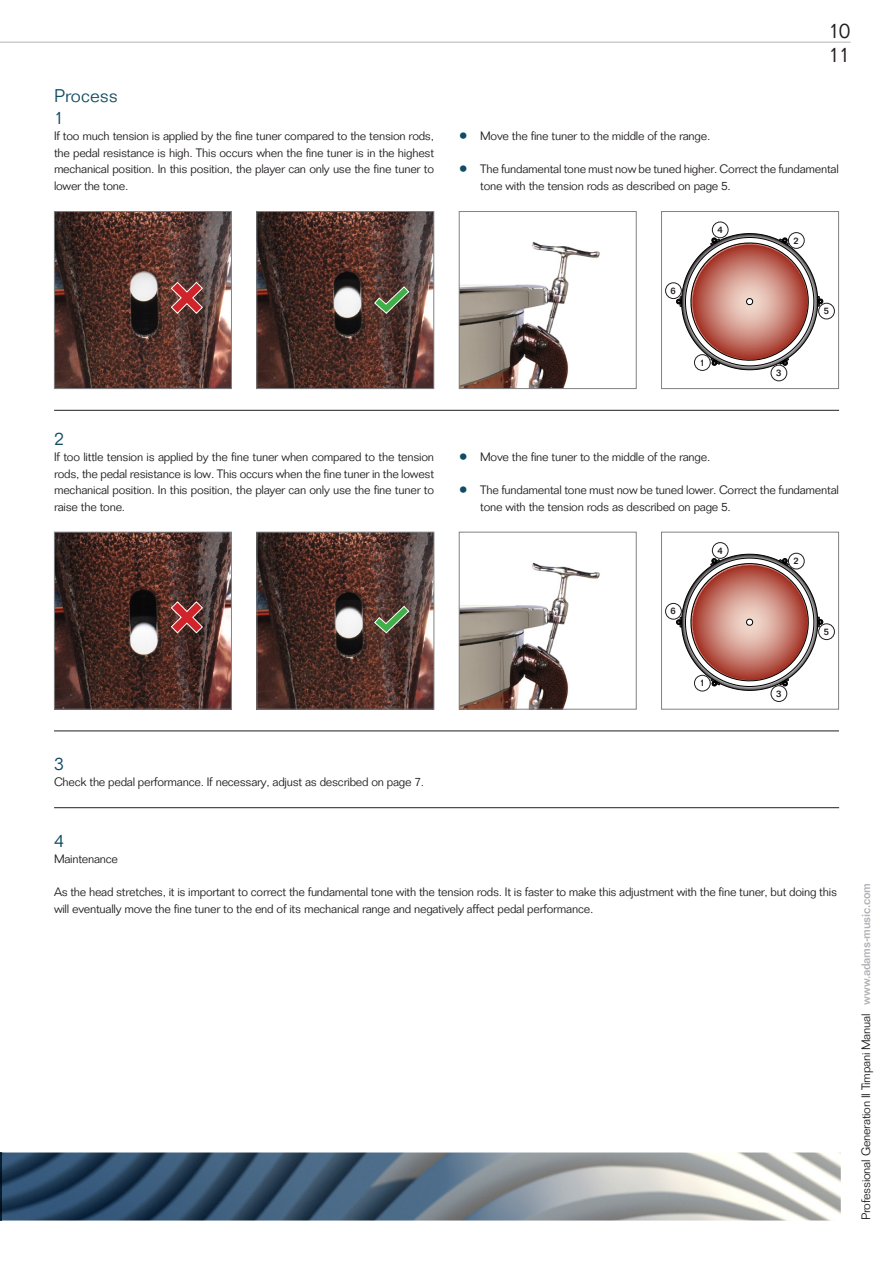
<style>
.page{position:relative;width:893px;height:1263px;background:#fff}
.page>*{position:absolute;margin:0;border:0;box-sizing:border-box;transform-origin:0 0}
.t1{font:300 21px/24px "Folio Std";color:#231f20}
.t2{font:300 18px/22.4px "Folio Std";color:#114c63}
.t3{font:300 12px/16.5px "Folio Std";letter-spacing:-.02em;color:#231f20}
.t4{font:500 9.45px "Folio Std";color:#231f20}
.s1{font-weight:500;color:#b2b3b7}
</style>
<div class="page">
<hr style="left:0;top:42px;width:850px;height:1px;background:#b2b3b7">
<img style="left:1px;top:1152px;width:840px;height:68px">
<img style="left:259px;top:534px;width:173px;height:173px">
<div style="left:257px;top:532px;width:177px;height:177px;border:1px solid #808285"></div>
<img style="left:258px;top:213px;width:174px;height:174px">
<div style="left:256px;top:211px;width:178px;height:178px;border:1px solid #808285"></div>
<img style="left:56px;top:534px;width:174px;height:173px">
<div style="left:54px;top:532px;width:178px;height:177px;border:1px solid #808285"></div>
<img style="left:56px;top:213px;width:174px;height:174px">
<div style="left:54px;top:211px;width:178px;height:178px;border:1px solid #808285"></div>
<svg style="left:676px;top:233px;width:147px;height:137px"></svg>
<div style="left:661px;top:211px;width:178px;height:178px;border:1px solid #808285"></div>
<div style="left:694px;top:355px;width:16px;height:15px;background:#fff;border-radius:50%"></div>
<div style="left:694px;top:354px;width:16px;height:17px;border:1px solid #231f20;border-radius:50%"></div>
<div style="left:771px;top:365px;width:16px;height:16px;background:#fff;border-radius:50%"></div>
<div style="left:771px;top:365px;width:16px;height:16px;border:1px solid #231f20;border-radius:50%"></div>
<div style="left:788px;top:233px;width:16px;height:15px;background:#fff;border-radius:50%"></div>
<div style="left:788px;top:232px;width:16px;height:17px;border:1px solid #231f20;border-radius:50%"></div>
<div style="left:712px;top:222px;width:16px;height:16px;background:#fff;border-radius:50%"></div>
<div style="left:712px;top:222px;width:16px;height:16px;border:1px solid #231f20;border-radius:50%"></div>
<div style="left:666px;top:283px;width:15px;height:16px;background:#fff;border-radius:50%"></div>
<div style="left:665px;top:282px;width:17px;height:17px;border:1px solid #231f20;border-radius:50%"></div>
<div style="left:819px;top:303px;width:15px;height:16px;background:#fff;border-radius:50%"></div>
<div style="left:818px;top:303px;width:17px;height:16px;border:1px solid #231f20;border-radius:50%"></div>
<svg style="left:676px;top:554px;width:147px;height:137px"></svg>
<div style="left:661px;top:532px;width:178px;height:177px;border:1px solid #808285"></div>
<div style="left:694px;top:675px;width:16px;height:16px;background:#fff;border-radius:50%"></div>
<div style="left:694px;top:675px;width:16px;height:16px;border:1px solid #231f20;border-radius:50%"></div>
<div style="left:771px;top:686px;width:16px;height:15px;background:#fff;border-radius:50%"></div>
<div style="left:771px;top:685px;width:16px;height:17px;border:1px solid #231f20;border-radius:50%"></div>
<div style="left:788px;top:553px;width:16px;height:16px;background:#fff;border-radius:50%"></div>
<div style="left:788px;top:553px;width:16px;height:16px;border:1px solid #231f20;border-radius:50%"></div>
<div style="left:712px;top:543px;width:16px;height:15px;background:#fff;border-radius:50%"></div>
<div style="left:712px;top:542px;width:16px;height:17px;border:1px solid #231f20;border-radius:50%"></div>
<div style="left:666px;top:603px;width:15px;height:16px;background:#fff;border-radius:50%"></div>
<div style="left:665px;top:603px;width:17px;height:16px;border:1px solid #231f20;border-radius:50%"></div>
<div style="left:819px;top:624px;width:15px;height:16px;background:#fff;border-radius:50%"></div>
<div style="left:818px;top:623px;width:17px;height:17px;border:1px solid #231f20;border-radius:50%"></div>
<hr style="left:54px;top:410px;width:785px;height:1px;background:#231f20">
<hr style="left:54px;top:731px;width:785px;height:1px;background:#231f20">
<hr style="left:54px;top:807px;width:785px;height:1px;background:#231f20">
<img style="left:461px;top:562px;width:139px;height:145px">
<div style="left:459px;top:532px;width:177px;height:177px;border:1px solid #808285"></div>
<img style="left:461px;top:241px;width:139px;height:146px">
<div style="left:459px;top:211px;width:177px;height:178px;border:1px solid #808285"></div>
<hr style="left:0;top:1152px;width:1px;height:68px;background:#114c63">
<svg style="left:374px;top:286px;width:36px;height:28px"></svg>
<svg style="left:374px;top:605px;width:36px;height:29px"></svg>
<svg style="left:170px;top:281px;width:33px;height:33px"></svg>
<svg style="left:170px;top:601px;width:33px;height:33px"></svg>
<h1 class="t1" style="left:829px;top:18px;width:23px">10<br>11</h1>
<h2 class="t2" style="left:54px;top:84px;width:65px">Process<br>1</h2>
<p class="t3" style="left:54px;top:128px;width:382px;text-align:justify">If too much tension is applied by the fine tuner compared to the tension rods, the pedal resistance is high. This occurs when the fine tuner is in the highest mechanical position. In this position, the player can only use the fine tuner to lower the tone.</p>
<p class="t3" style="left:480px;top:128px;width:232px">Move the fine tuner to the middle of the range.</p>
<h2 class="t2" style="left:459px;top:125px;width:10px">•</h2>
<p class="t3" style="left:480px;top:161px;width:360px">The fundamental tone must now be tuned higher. Correct the fundamental tone with the tension rods as described on page 5.</p>
<h2 class="t2" style="left:459px;top:158px;width:10px">•</h2>
<h2 class="t2" style="left:54px;top:427px;width:12px">2</h2>
<p class="t3" style="left:54px;top:449px;width:381px;text-align:justify">If too little tension is applied by the fine tuner when compared to the tension rods, the pedal resistance is low. This occurs when the fine tuner in the lowest mechanical position. In this position, the player can only use the fine tuner to raise the tone.</p>
<p class="t4" style="left:671px;top:285px;width:7px">6</p>
<p class="t4" style="left:717px;top:224px;width:7px">4</p>
<p class="t4" style="left:700px;top:357px;width:7px">1</p>
<p class="t4" style="left:793px;top:235px;width:7px">2</p>
<p class="t4" style="left:776px;top:367px;width:7px">3</p>
<p class="t4" style="left:824px;top:305px;width:7px">5</p>
<h2 class="t2" style="left:459px;top:445px;width:10px">•</h2>
<h2 class="t2" style="left:459px;top:478px;width:10px">•</h2>
<p class="t3" style="left:480px;top:449px;width:232px">Move the fine tuner to the middle of the range.</p>
<p class="t3" style="left:480px;top:482px;width:360px">The fundamental tone must now be tuned lower. Correct the fundamental tone with the tension rods as described on page 5.</p>
<p class="t4" style="left:717px;top:545px;width:7px">4</p>
<p class="t4" style="left:793px;top:555px;width:7px">2</p>
<p class="t4" style="left:671px;top:605px;width:7px">6</p>
<p class="t4" style="left:824px;top:626px;width:7px">5</p>
<p class="t4" style="left:700px;top:677px;width:7px">1</p>
<p class="t4" style="left:776px;top:688px;width:7px">3</p>
<h2 class="t2" style="left:54px;top:752px;width:12px">3</h2>
<p class="t3" style="left:54px;top:774px;width:372px">Check the pedal performance. If necessary, adjust as described on page 7.</p>
<h2 class="t2" style="left:54px;top:829px;width:12px">4</h2>
<p class="t3" style="left:54px;top:850px;width:66px">Maintenance</p>
<p class="t3" style="left:54px;top:883px;width:784px">As the head stretches, it is important to correct the fundamental tone with the tension rods. It is faster to make this adjustment with the fine tuner, but doing this will eventually move the fine tuner to the end of its mechanical range and negatively affect pedal performance.</p>
<p class="t3" style="left:857px;top:1220px;width:339px;rotate:-90deg">Professional Generation II Timpani Manual <span class="s1">www.adams-music.com</span></p>
</div>
